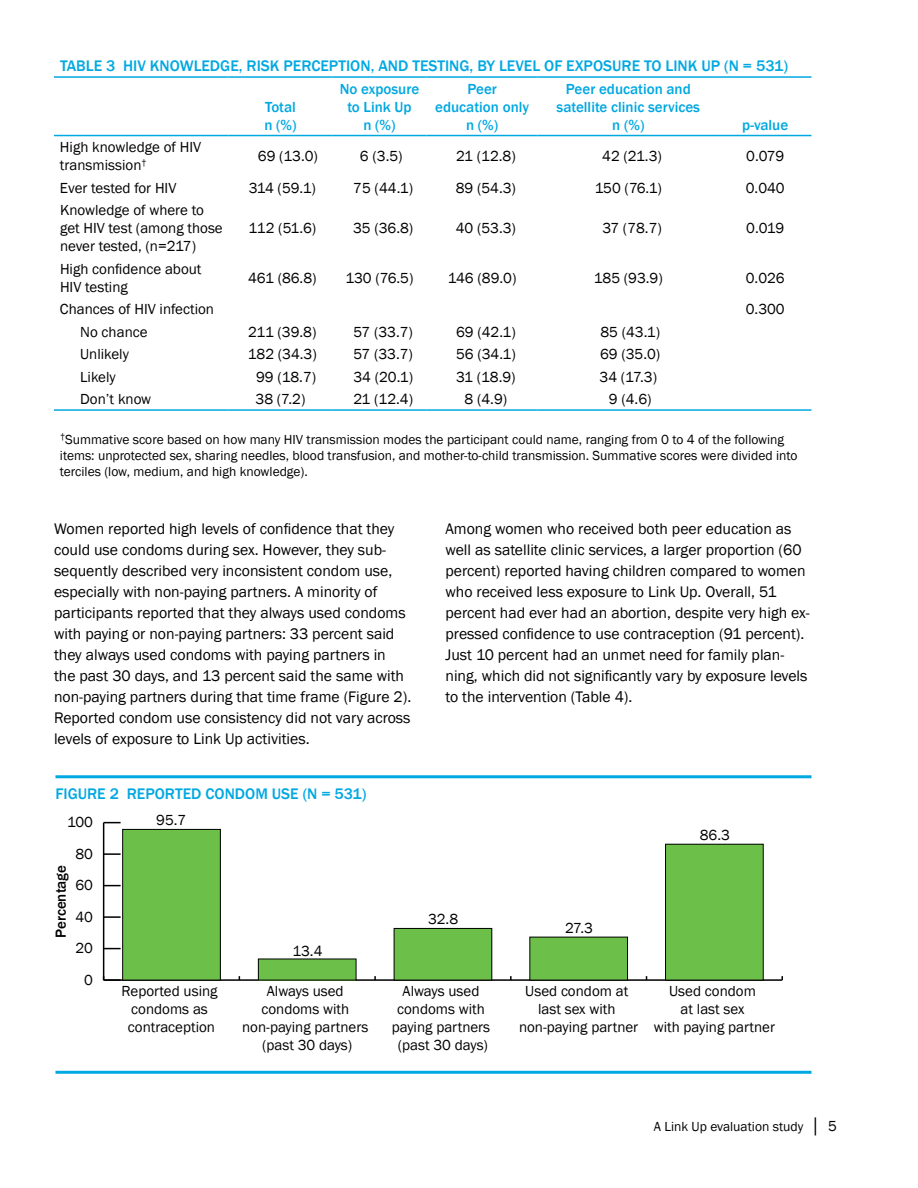
<style>
.page{position:relative;width:918px;height:1188px;background:#fff}
.page>*{position:absolute;margin:0;border:0;box-sizing:border-box;transform-origin:0 0}
.t1{font:15.75px/21px "Franklin Gothic";color:#000}
.t2{font:500 15.75px "Franklin Gothic";color:#00a8e1}
.t3{font:15px/18px "Franklin Gothic";color:#000;text-align:center}
.t4{font:500 15px/18px "Franklin Gothic";color:#00a8e1;text-align:center}
.t5{font:500 15px "Franklin Gothic";color:#000}
.t6{font:13.5px/16.2px "Franklin Gothic";color:#000}
.s1{font-size:15px}
</style>
<div class="page">
<hr style="left:54px;top:76px;width:175px;height:2px;background:#00a8e1">
<hr style="left:229px;top:76px;width:103px;height:2px;background:#00a8e1">
<hr style="left:332px;top:76px;width:95px;height:2px;background:#00a8e1">
<hr style="left:427px;top:76px;width:111px;height:2px;background:#00a8e1">
<hr style="left:538px;top:76px;width:181px;height:2px;background:#00a8e1">
<hr style="left:719px;top:76px;width:93px;height:2px;background:#00a8e1">
<hr style="left:54px;top:135px;width:175px;height:1px;background:#00a8e1">
<hr style="left:229px;top:135px;width:103px;height:1px;background:#00a8e1">
<hr style="left:332px;top:135px;width:95px;height:1px;background:#00a8e1">
<hr style="left:427px;top:135px;width:111px;height:1px;background:#00a8e1">
<hr style="left:538px;top:135px;width:181px;height:1px;background:#00a8e1">
<hr style="left:719px;top:135px;width:93px;height:1px;background:#00a8e1">
<hr style="left:54px;top:409px;width:175px;height:2px;background:#00a8e1">
<hr style="left:229px;top:409px;width:103px;height:2px;background:#00a8e1">
<hr style="left:332px;top:409px;width:95px;height:2px;background:#00a8e1">
<hr style="left:427px;top:409px;width:111px;height:2px;background:#00a8e1">
<hr style="left:538px;top:409px;width:181px;height:2px;background:#00a8e1">
<hr style="left:719px;top:409px;width:93px;height:2px;background:#00a8e1">
<hr style="left:104px;top:979px;width:678px;height:2px;background:#000">
<hr style="left:103px;top:823px;width:1px;height:157px;background:#000">
<svg style="left:103px;top:976px;width:18px;height:5px"></svg>
<svg style="left:104px;top:948px;width:17px;height:1px"></svg>
<svg style="left:104px;top:916px;width:17px;height:2px"></svg>
<svg style="left:104px;top:885px;width:17px;height:1px"></svg>
<svg style="left:104px;top:853px;width:17px;height:2px"></svg>
<svg style="left:104px;top:822px;width:17px;height:1px"></svg>
<div style="left:123px;top:829px;width:97px;height:151px;background:#6cc04a"></div>
<div style="left:122px;top:829px;width:99px;height:151px;border:1px solid #000"></div>
<div style="left:258px;top:959px;width:98px;height:21px;background:#6cc04a"></div>
<div style="left:394px;top:928px;width:98px;height:52px;background:#6cc04a"></div>
<div style="left:394px;top:928px;width:98px;height:52px;border:1px solid #000"></div>
<div style="left:530px;top:937px;width:98px;height:43px;background:#6cc04a"></div>
<div style="left:666px;top:844px;width:97px;height:136px;background:#6cc04a"></div>
<div style="left:665px;top:844px;width:99px;height:136px;border:1px solid #000"></div>
<hr style="left:56px;top:775px;width:756px;height:3px;background:#00a8e1">
<hr style="left:56px;top:1071px;width:756px;height:3px;background:#00a8e1">
<p class="t2" style="left:60px;top:56px;width:730px">TABLE 3 HIV KNOWLEDGE, RISK PERCEPTION, AND TESTING, BY LEVEL OF EXPOSURE TO LINK UP (N = 531)</p>
<p class="t4" style="left:264px;top:98px;width:34px;text-align:left">Total n (%)</p>
<p class="t4" style="left:340px;top:80px;width:81px">No exposure to Link Up<br>n (%)</p>
<p class="t4" style="left:435px;top:80px;width:95px">Peer education only n (%)</p>
<p class="t4" style="left:557px;top:80px;width:145px">Peer education and satellite clinic services n (%)</p>
<p class="t4" style="left:742px;top:116px;width:47px">p-value</p>
<p class="t3" style="left:60px;top:138px;width:143px;text-align:left">High knowledge of HIV transmission<sup>†</sup></p>
<p class="t3" style="left:258px;top:147px;width:62px">69 (13.0)</p>
<p class="t3" style="left:360px;top:147px;width:44px">6 (3.5)</p>
<p class="t3" style="left:456px;top:147px;width:61px">21 (12.8)</p>
<p class="t3" style="left:602px;top:147px;width:61px">42 (21.3)</p>
<p class="t3" style="left:746px;top:147px;width:40px">0.079</p>
<p class="t3" style="left:60px;top:179px;width:118px">Ever tested for HIV</p>
<p class="t3" style="left:249px;top:179px;width:69px">314 (59.1)</p>
<p class="t3" style="left:353px;top:179px;width:61px">75 (44.1)</p>
<p class="t3" style="left:456px;top:179px;width:62px">89 (54.3)</p>
<p class="t3" style="left:595px;top:179px;width:69px">150 (76.1)</p>
<p class="t3" style="left:746px;top:179px;width:40px">0.040</p>
<p class="t3" style="left:60px;top:201px;width:164px;text-align:left">Knowledge of where to get HIV test (among those never tested, (n=217)</p>
<p class="t3" style="left:248px;top:219px;width:69px">112 (51.6)</p>
<p class="t3" style="left:353px;top:219px;width:62px">35 (36.8)</p>
<p class="t3" style="left:456px;top:219px;width:62px">40 (53.3)</p>
<p class="t3" style="left:602px;top:219px;width:61px">37 (78.7)</p>
<p class="t3" style="left:746px;top:219px;width:40px">0.019</p>
<p class="t3" style="left:60px;top:260px;width:143px;text-align:left">High confidence about<br>HIV testing</p>
<p class="t3" style="left:248px;top:269px;width:70px">461 (86.8)</p>
<p class="t3" style="left:346px;top:269px;width:69px">130 (76.5)</p>
<p class="t3" style="left:448px;top:269px;width:70px">146 (89.0)</p>
<p class="t3" style="left:594px;top:269px;width:70px">185 (93.9)</p>
<p class="t3" style="left:746px;top:269px;width:40px">0.026</p>
<p class="t3" style="left:60px;top:300px;width:156px">Chances of HIV infection</p>
<p class="t3" style="left:746px;top:300px;width:40px">0.300</p>
<p class="t3" style="left:80px;top:323px;width:69px">No chance</p>
<p class="t3" style="left:248px;top:323px;width:70px">211 (39.8)</p>
<p class="t3" style="left:353px;top:323px;width:61px">57 (33.7)</p>
<p class="t3" style="left:456px;top:323px;width:61px">69 (42.1)</p>
<p class="t3" style="left:600px;top:323px;width:61px">85 (43.1)</p>
<p class="t3" style="left:80px;top:345px;width:50px">Unlikely</p>
<p class="t3" style="left:248px;top:345px;width:70px">182 (34.3)</p>
<p class="t3" style="left:353px;top:345px;width:61px">57 (33.7)</p>
<p class="t3" style="left:456px;top:345px;width:61px">56 (34.1)</p>
<p class="t3" style="left:600px;top:345px;width:62px">69 (35.0)</p>
<p class="t3" style="left:80px;top:368px;width:37px">Likely</p>
<p class="t3" style="left:256px;top:368px;width:62px">99 (18.7)</p>
<p class="t3" style="left:353px;top:368px;width:61px">34 (20.1)</p>
<p class="t3" style="left:456px;top:368px;width:61px">31 (18.9)</p>
<p class="t3" style="left:600px;top:368px;width:59px">34 (17.3)</p>
<p class="t3" style="left:80px;top:390px;width:72px">Don’t know</p>
<p class="t3" style="left:256px;top:390px;width:51px">38 (7.2)</p>
<p class="t3" style="left:353px;top:390px;width:61px">21 (12.4)</p>
<p class="t3" style="left:465px;top:390px;width:44px">8 (4.9)</p>
<p class="t3" style="left:609px;top:390px;width:44px">9 (4.6)</p>
<p class="t6" style="left:60px;top:431px;width:739px"><sup>†</sup>Summative score based on how many HIV transmission modes the participant could name, ranging from 0 to 4 of the following items: unprotected sex, sharing needles, blood transfusion, and mother-to-child transmission. Summative scores were divided into terciles (low, medium, and high knowledge).</p>
<p class="t1" style="left:54px;top:518px;width:359px">Women reported high levels of confidence that they could use condoms during sex. However, they sub&shy;sequently described very inconsistent condom use, especially with non-paying partners. A minority of participants reported that they always used condoms with paying or non-paying partners: 33 percent said they always used condoms with paying partners in the past 30 days, and 13 percent said the same with non-paying partners during that time frame (Figure 2).<br>Reported condom use consistency did not vary across levels of exposure to Link Up activities.</p>
<p class="t1" style="left:445px;top:518px;width:366px">Among women who received both peer education as well as satellite clinic services, a larger proportion (60 percent) reported having children compared to women who received less exposure to Link Up. Overall, 51 percent had ever had an abortion, despite very high ex&shy;pressed confidence to use contraception (91 percent).<br>Just 10 percent had an unmet need for family plan&shy;ning, which did not significantly vary by exposure levels to the intervention (Table 4).</p>
<p class="t2" style="left:56px;top:784px;width:312px">FIGURE 2 REPORTED CONDOM USE (N = 531)</p>
<p class="t3" style="left:67px;top:814px;width:27px">100</p>
<p class="t3" style="left:75px;top:845px;width:19px">80</p>
<p class="t5" style="left:52px;top:938px;width:75px;rotate:-90deg">Percentage</p>
<p class="t3" style="left:75px;top:877px;width:19px">60</p>
<p class="t3" style="left:75px;top:908px;width:19px">40</p>
<p class="t3" style="left:75px;top:940px;width:19px">20</p>
<p class="t3" style="left:84px;top:971px;width:10px">0</p>
<p class="t3" style="left:156px;top:811px;width:32px">95.7</p>
<p class="t3" style="left:122px;top:983px;width:98px">Reported using condoms as contraception</p>
<p class="t3" style="left:293px;top:942px;width:31px">13.4</p>
<p class="t3" style="left:242px;top:983px;width:128px">Always used condoms with non-paying partners (past 30 days)</p>
<p class="t3" style="left:428px;top:911px;width:32px">32.8</p>
<p class="t3" style="left:392px;top:983px;width:100px">Always used condoms with paying partners (past 30 days)</p>
<p class="t3" style="left:700px;top:826px;width:32px">86.3</p>
<p class="t3" style="left:565px;top:919px;width:29px">27.3</p>
<p class="t3" style="left:519px;top:983px;width:121px">Used condom at last sex with non-paying partner</p>
<p class="t3" style="left:654px;top:983px;width:123px">Used condom<br>at last sex<br>with paying partner</p>
<p class="t6" style="left:654px;top:1119px;width:185px">A Link Up evaluation study <span class="s1">│ 5</span></p>
</div>
